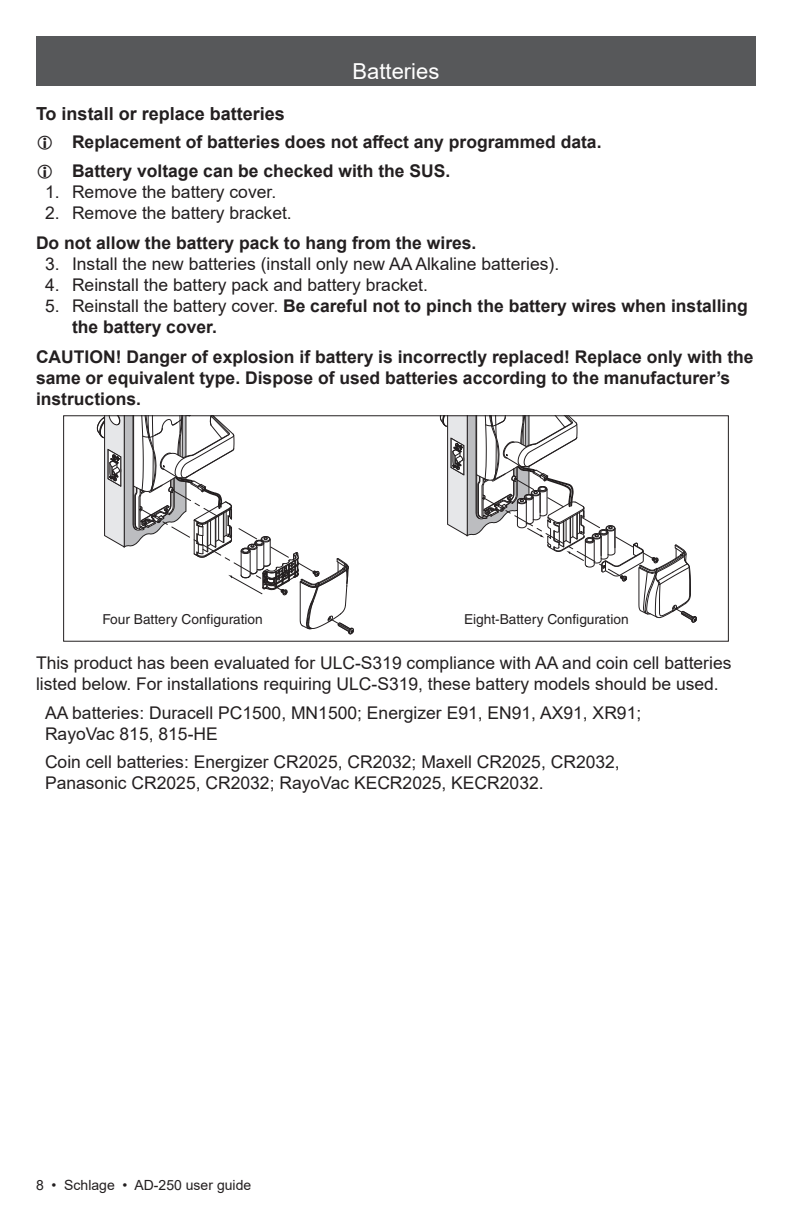
<style>
.page{position:relative;width:792px;height:1224px;background:#fff}
.page>*{position:absolute;margin:0;border:0;box-sizing:border-box;transform-origin:0 0}
.Section_Title{font:22px "Arial";color:#fff}
.Heading_1{font:700 18px "Arial";color:#231f20}
.indent_1{font:17.6px/21px "Arial";color:#231f20}
.Instruction_Heading{font:700 17.6px/21px "Arial";color:#231f20}
.t1{font:14px "Arial";color:#231f20}
.t2{font:13.6px "Helvetica";color:#231f20}
.s1{font-weight:400}
</style>
<div class="page">
<div style="left:36px;top:36px;width:720px;height:50px;background:#57585a"></div>
<svg style="left:97px;top:417px;width:257px;height:217px"></svg>
<svg style="left:440px;top:417px;width:257px;height:206px"></svg>
<div style="left:63px;top:415px;width:666px;height:227px;border:1px solid #231f20"></div>
<p class="Section_Title" style="left:353px;top:56px;width:88px">Batteries</p>
<p class="Heading_1" style="left:36px;top:101px;width:250px">To install or replace batteries</p>
<p class="Instruction_Heading" style="left:72px;top:132px;width:531px">Replacement of batteries does not affect any programmed data.</p>
<p class="Instruction_Heading" style="left:72px;top:160px;width:380px">Battery voltage can be checked with the SUS.</p>
<p class="indent_1" style="left:45px;top:181px;width:233px">1. Remove the battery cover.</p>
<p class="indent_1" style="left:45px;top:202px;width:248px">2. Remove the battery bracket.</p>
<p class="Instruction_Heading" style="left:36px;top:232px;width:442px">Do not allow the battery pack to hang from the wires.</p>
<p class="indent_1" style="left:45px;top:253px;width:516px">3. Install the new batteries (install only new AA Alkaline batteries).</p>
<p class="indent_1" style="left:45px;top:274px;width:385px">4. Reinstall the battery pack and battery bracket.</p>
<p class="Instruction_Heading" style="left:72px;top:295px;width:677px;text-indent:-27px"><span class="s1">5. Reinstall the battery cover.</span> Be careful not to pinch the battery wires when installing the battery cover.</p>
<p class="Instruction_Heading" style="left:36px;top:346px;width:719px">CAUTION! Danger of explosion if battery is incorrectly replaced! Replace only with the same or equivalent type. Dispose of used batteries according to the manufacturer’s instructions.</p>
<p class="t2" style="left:102px;top:612px;width:162px">Four Battery Configuration</p>
<p class="t2" style="left:464px;top:612px;width:166px">Eight-Battery Configuration</p>
<p class="indent_1" style="left:36px;top:653px;width:697px">This product has been evaluated for ULC-S319 compliance with AA and coin cell batteries listed below. For installations requiring ULC-S319, these battery models should be used.</p>
<p class="indent_1" style="left:45px;top:702px;width:598px">AA batteries: Duracell PC1500, MN1500; Energizer E91, EN91, AX91, XR91;<br>RayoVac 815, 815-HE</p>
<p class="indent_1" style="left:45px;top:751px;width:576px">Coin cell batteries: Energizer CR2025, CR2032; Maxell CR2025, CR2032,<br>Panasonic CR2025, CR2032; RayoVac KECR2025, KECR2032.</p>
<p class="t1" style="left:36px;top:1175px;width:217px">8 • Schlage • AD-250 user guide</p>
</div>
